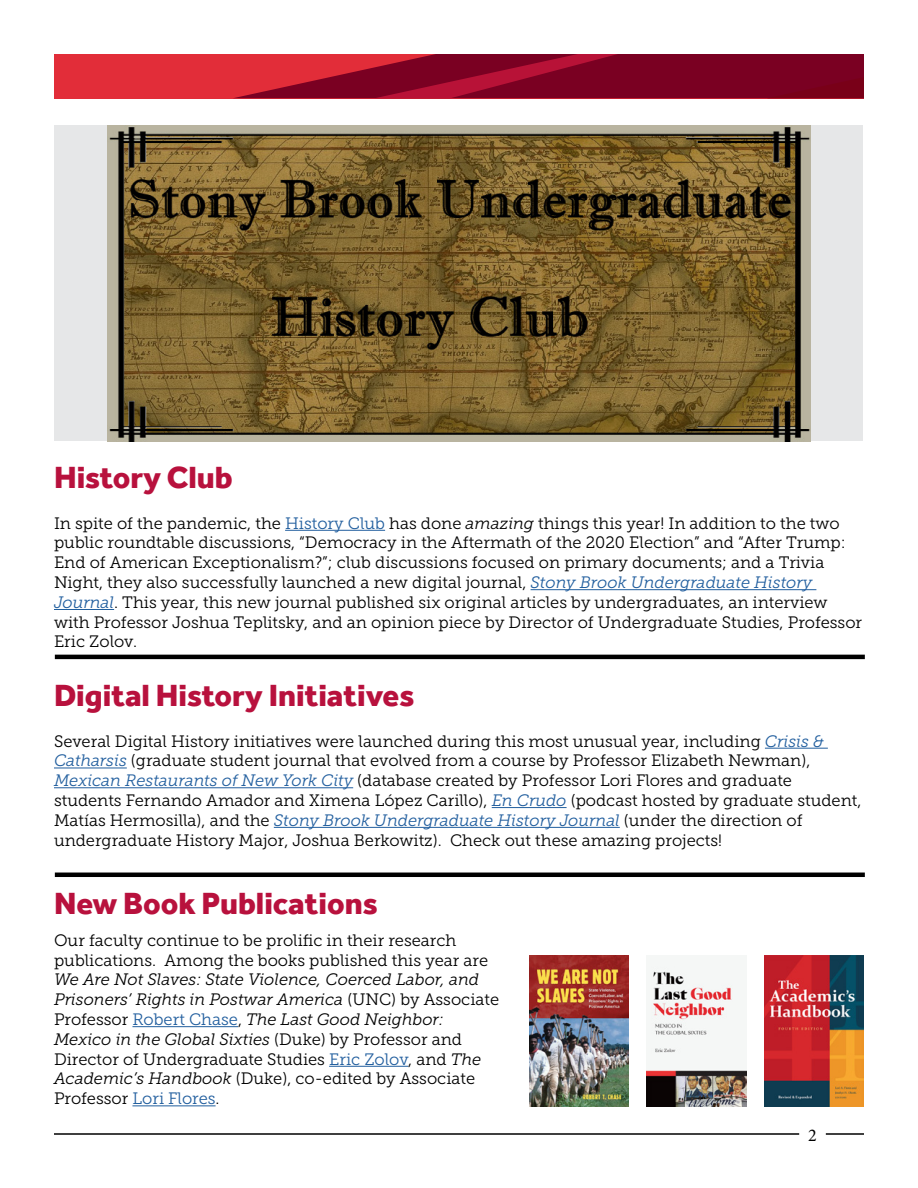
<style>
.page{position:relative;width:918px;height:1188px;background:#fff}
.page>*{position:absolute;margin:0;border:0;box-sizing:border-box;transform-origin:0 0}
.t1{font:800 31.5px "Effra";color:#b8113d}
.t2{font:18px "Minion Pro";color:#000}
.t3{font:16.5px/19.8px "Museo Slab 300";color:#000}
.t4{font:italic 16.5px/19.8px "Museo Slab 300";color:#000}
.s1{color:#215e9e}
.s2{font-style:italic}
.s3{font-style:italic;color:#215e9e}
.s4{font-style:normal}
.s5{font-style:normal;color:#215e9e}
</style>
<div class="page">
<div style="left:55px;top:125px;width:808px;height:316px;background:#e6e7e8"></div>
<hr style="left:54px;top:1133px;width:745px;height:2px;background:#000">
<svg style="left:54px;top:54px;width:810px;height:44px;background:#a2102b"></svg>
<hr style="left:826px;top:1133px;width:38px;height:2px;background:#000">
<hr style="left:285px;top:530px;width:100px;height:1px;background:#215e9e">
<hr style="left:531px;top:589px;width:285px;height:1px;background:#215e9e">
<hr style="left:54px;top:609px;width:60px;height:1px;background:#215e9e">
<hr style="left:765px;top:748px;width:63px;height:1px;background:#215e9e">
<hr style="left:54px;top:768px;width:73px;height:1px;background:#215e9e">
<hr style="left:54px;top:787px;width:299px;height:1px;background:#215e9e">
<hr style="left:492px;top:807px;width:75px;height:1px;background:#215e9e">
<hr style="left:274px;top:827px;width:346px;height:1px;background:#215e9e">
<hr style="left:132px;top:1026px;width:106px;height:1px;background:#215e9e">
<hr style="left:329px;top:1066px;width:79px;height:1px;background:#215e9e">
<hr style="left:132px;top:1105px;width:84px;height:1px;background:#215e9e">
<img style="left:107px;top:125px;width:704px;height:316px">
<hr style="left:55px;top:655px;width:810px;height:4px;background:#000">
<hr style="left:55px;top:873px;width:810px;height:4px;background:#000">
<img style="left:530px;top:956px;width:99px;height:150px">
<img style="left:647px;top:966px;width:99px;height:140px">
<img style="left:764px;top:956px;width:99px;height:150px">
<h1 class="t1" style="left:54px;top:458px;width:180px">History Club</h1>
<p class="t3" style="left:54px;top:513px;width:810px">In spite of the pandemic, the <span class="s1">History Club</span> has done <span class="s2">amazing</span> things this year! In addition to the two public roundtable discussions, “Democracy in the Aftermath of the 2020 Election” and “After Trump:<br>End of American Exceptionalism?”; club discussions focused on primary documents; and a Trivia Night, they also successfully launched a new digital journal, <span class="s3">Stony Brook Undergraduate History Journal</span>. This year, this new journal published six original articles by undergraduates, an interview with Professor Joshua Teplitsky, and an opinion piece by Director of Undergraduate Studies, Professor Eric Zolov.</p>
<h1 class="t1" style="left:54px;top:676px;width:362px">Digital History Initiatives</h1>
<p class="t3" style="left:54px;top:731px;width:809px">Several Digital History initiatives were launched during this most unusual year, including <span class="s3">Crisis &amp; Catharsis</span> (graduate student journal that evolved from a course by Professor Elizabeth Newman), <span class="s3">Mexican Restaurants of New York City</span> (database created by Professor Lori Flores and graduate students Fernando Amador and Ximena López Carillo), <span class="s3">En Crudo</span> (podcast hosted by graduate student, Matías Hermosilla), and the <span class="s3">Stony Brook Undergraduate History Journal</span> (under the direction of undergraduate History Major, Joshua Berkowitz). Check out these amazing projects!</p>
<h1 class="t1" style="left:54px;top:885px;width:326px">New Book Publications</h1>
<p class="t3" style="left:54px;top:930px;width:436px">Our faculty continue to be prolific in their research publications. Among the books published this year are</p>
<p class="t4" style="left:54px;top:970px;width:447px">We Are Not Slaves: State Violence, Coerced Labor, and Prisoners’ Rights in Postwar America <span class="s4">(UNC) by Associate Professor</span> <span class="s5">Robert Chase</span><span class="s4">,</span> The Last Good Neighbor:<br>Mexico in the Global Sixties <span class="s4">(Duke) by Professor and Director of Undergraduate Studies</span> <span class="s5">Eric Zolov</span><span class="s4">, and</span> The Academic’s Handbook <span class="s4">(Duke), co-edited by Associate Professor</span> <span class="s5">Lori Flores</span><span class="s4">.</span></p>
<p class="t2" style="left:808px;top:1123px;width:10px">2</p>
</div>
